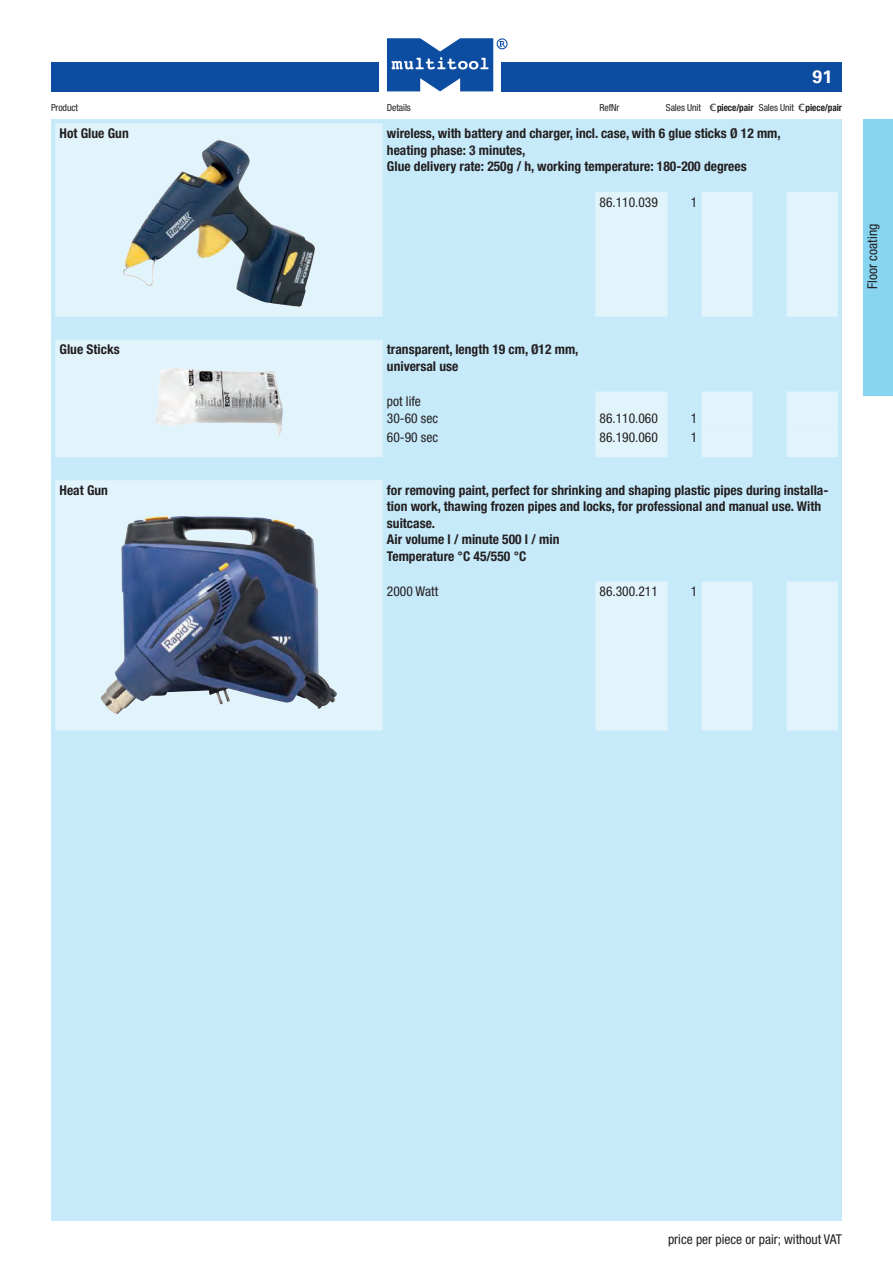
<style>
.page{position:relative;width:893px;height:1263px;background:#fff}
.page>*{position:absolute;margin:0;border:0;box-sizing:border-box;transform-origin:0 0}
.t1{font:700 18px "Univers";color:#fff}
.t2{font:700 condensed 13.5px/16.5px "Helvetica Neue";color:#231f20}
.t3{font:condensed 13.5px/16.5px "Helvetica Neue";color:#231f20}
.t4{font:700 condensed 9.75px "Helvetica Neue";letter-spacing:-.01em;color:#231f20;scale:.95 1}
.t5{font:condensed 9.75px "Helvetica Neue";letter-spacing:-.01em;color:#231f20}
.s1{font-weight:400}
.s2{font-family:"Verdana";font-weight:400;font-stretch:normal}
</style>
<div class="page">
<div style="left:502px;top:62px;width:340px;height:29px;background:#0d4da1"></div>
<div style="left:51px;top:62px;width:327px;height:29px;background:#0d4da1"></div>
<svg style="left:387px;top:38px;width:121px;height:53px"></svg>
<div style="left:51px;top:119px;width:791px;height:1101px;background:#c6eafa"></div>
<div style="left:863px;top:119px;width:30px;height:276px;background:#87d5f1"></div>
<svg style="left:55px;top:123px;width:328px;height:69px;background:#d5e8f1"></svg>
<svg style="left:55px;top:192px;width:783px;height:125px;fill:#e1f4fc"></svg>
<svg style="left:55px;top:340px;width:783px;height:391px"></svg>
<img style="left:156px;top:141px;width:60px;height:64px">
<img style="left:155px;top:368px;width:128px;height:69px">
<img style="left:121px;top:516px;width:59px;height:110px">
<h1 class="t1" style="left:812px;top:66px;width:22px">91</h1>
<p class="t5" style="left:51px;top:102px;width:29px">Product</p>
<p class="t5" style="left:387px;top:102px;width:25px">Details</p>
<p class="t5" style="left:600px;top:102px;width:21px">RefNr</p>
<p class="t4" style="left:666px;top:102px;width:187px"><span class="s1">Sales Unit</span> <span class="s2">€</span>piece/pair <span class="s1">Sales Unit</span> <span class="s2">€</span>piece/pair</p>
<p class="t2" style="left:60px;top:125px;width:71px">Hot Glue Gun</p>
<p class="t2" style="left:387px;top:125px;width:395px">wireless, with battery and charger, incl. case, with 6 glue sticks Ø 12 mm, heating phase: 3 minutes,<br>Glue delivery rate: 250g / h, working temperature: 180-200 degrees</p>
<p class="t3" style="left:600px;top:194px;width:60px">86.110.039</p>
<p class="t3" style="left:691px;top:194px;width:8px">1</p>
<p class="t2" style="left:60px;top:341px;width:62px">Glue Sticks</p>
<p class="t2" style="left:387px;top:341px;width:193px">transparent, length 19 cm, Ø12 mm, universal use</p>
<p class="t3" style="left:387px;top:393px;width:53px">pot life<br>30-60 sec</p>
<p class="t3" style="left:600px;top:410px;width:60px">86.110.060</p>
<p class="t3" style="left:691px;top:410px;width:8px">1</p>
<p class="t3" style="left:387px;top:429px;width:53px">60-90 sec</p>
<p class="t3" style="left:600px;top:429px;width:60px">86.190.060</p>
<p class="t3" style="left:691px;top:429px;width:8px">1</p>
<p class="t2" style="left:60px;top:482px;width:50px">Heat Gun</p>
<p class="t2" style="left:387px;top:482px;width:443px">for removing paint, perfect for shrinking and shaping plastic pipes during installa&shy;tion work, thawing frozen pipes and locks, for professional and manual use. With suitcase.<br>Air volume l / minute 500 l / min<br>Temperature °C 45/550 °C</p>
<p class="t3" style="left:387px;top:583px;width:53px">2000 Watt</p>
<p class="t3" style="left:600px;top:583px;width:60px">86.300.211</p>
<p class="t3" style="left:691px;top:583px;width:8px">1</p>
<p class="t3" style="left:864px;top:288px;width:66px;rotate:-90deg">Floor coating</p>
<p class="t3" style="left:668px;top:1231px;width:175px">price per piece or pair; without VAT</p>
</div>
